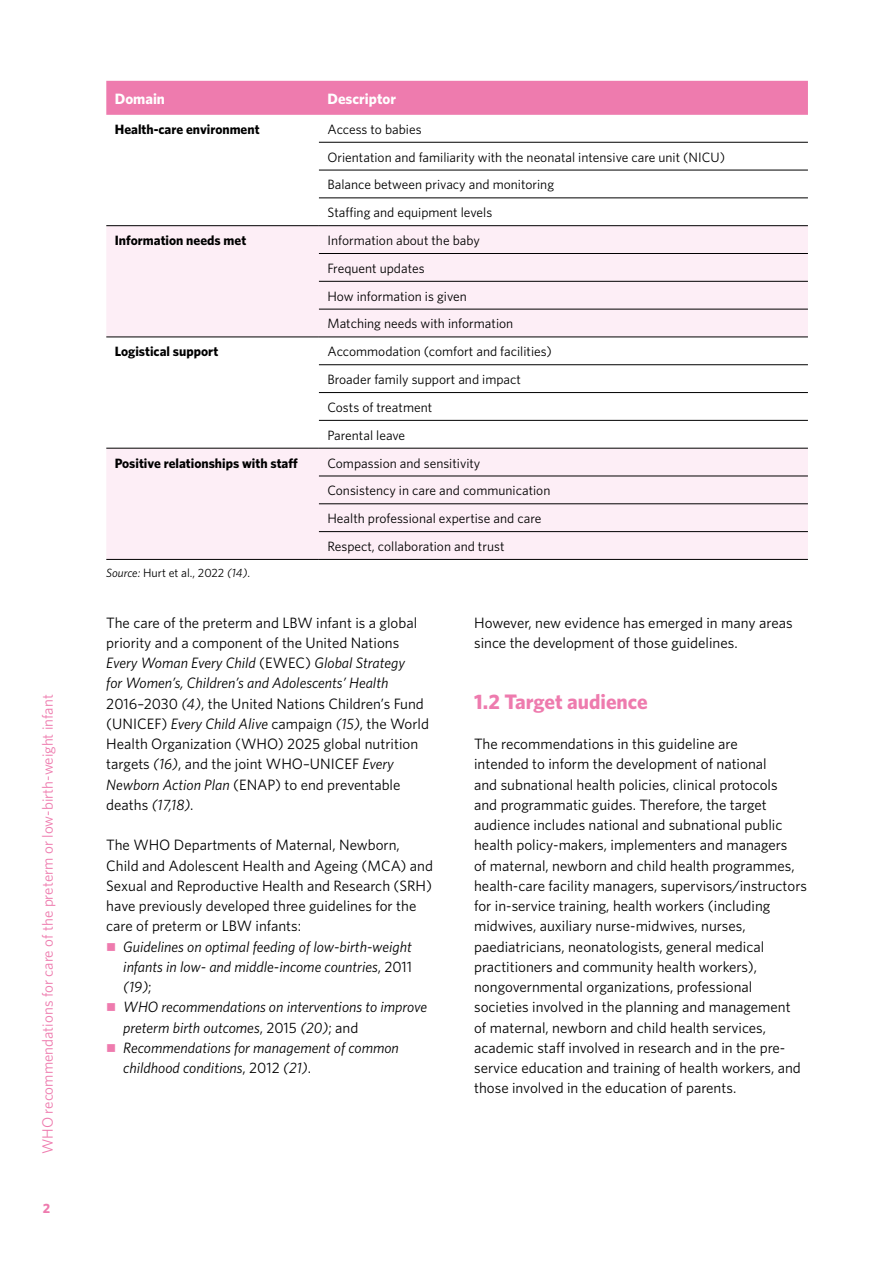
<style>
.page{position:relative;width:893px;height:1263px;background:#fff}
.page>*{position:absolute;margin:0;border:0;box-sizing:border-box;transform-origin:0 0}
.heading_level_1{font:700 21px "Whitney";color:#ee7bae}
.body{font:15px/20.2px "Whitney";color:#000}
.t1{font:italic 15px/20.2px "Whitney";color:#000}
.body_before_bullet_p{font:15px/20.2px "Whitney";color:#000}
.t2{font:15px "Whitney";color:#ee7bae}
.table_header_row{font:700 15px "Whitney";color:#fff}
.table_body{font:13.5px "Whitney";color:#000}
.table_body-2{font:700 13.5px "Whitney";color:#000}
.t3{font:700 13.5px "Whitney";color:#ee7bae}
.body-2{font:12px "Whitney";color:#000}
.s1{font-style:italic}
.s2{color:#ee7bae}
.s3{font-style:normal}
</style>
<div class="page">
<div style="left:106px;top:81px;width:702px;height:34px;background:#ee7bae"></div>
<svg style="left:106px;top:226px;width:702px;height:333px;fill:#fdeef6"></svg>
<hr style="left:106px;top:559px;width:213px;height:1px;background:#000">
<hr style="left:319px;top:559px;width:489px;height:1px;background:#000">
<hr style="left:319px;top:142px;width:489px;height:1px;background:#000">
<hr style="left:319px;top:170px;width:489px;height:1px;background:#000">
<hr style="left:319px;top:198px;width:489px;height:1px;background:#000">
<hr style="left:106px;top:225px;width:213px;height:1px;background:#000">
<hr style="left:319px;top:225px;width:489px;height:1px;background:#000">
<hr style="left:319px;top:253px;width:489px;height:1px;background:#000">
<hr style="left:319px;top:281px;width:489px;height:1px;background:#000">
<hr style="left:319px;top:309px;width:489px;height:1px;background:#000">
<hr style="left:106px;top:337px;width:213px;height:1px;background:#000">
<hr style="left:319px;top:337px;width:489px;height:1px;background:#000">
<hr style="left:319px;top:364px;width:489px;height:1px;background:#000">
<hr style="left:319px;top:392px;width:489px;height:1px;background:#000">
<hr style="left:319px;top:420px;width:489px;height:1px;background:#000">
<hr style="left:106px;top:448px;width:213px;height:1px;background:#000">
<hr style="left:319px;top:448px;width:489px;height:1px;background:#000">
<hr style="left:319px;top:476px;width:489px;height:1px;background:#000">
<hr style="left:319px;top:503px;width:489px;height:1px;background:#000">
<hr style="left:319px;top:531px;width:489px;height:1px;background:#000">
<p class="t2" style="left:38px;top:1154px;width:461px;rotate:-90deg">WHO recommendations for care of the preterm or low-birth-weight infant</p>
<p class="t3" style="left:43px;top:1199px;width:9px">2</p>
<p class="table_header_row" style="left:115px;top:89px;width:52px">Domain</p>
<p class="table_header_row" style="left:327px;top:89px;width:70px">Descriptor</p>
<p class="table_body-2" style="left:115px;top:120px;width:146px">Health-care environment</p>
<p class="table_body" style="left:327px;top:120px;width:96px">Access to babies</p>
<p class="table_body" style="left:327px;top:148px;width:399px">Orientation and familiarity with the neonatal intensive care unit (NICU)</p>
<p class="table_body" style="left:327px;top:176px;width:228px">Balance between privacy and monitoring</p>
<p class="table_body" style="left:327px;top:204px;width:166px">Staffing and equipment levels</p>
<p class="table_body-2" style="left:115px;top:231px;width:133px">Information needs met</p>
<p class="table_body" style="left:327px;top:231px;width:154px">Information about the baby</p>
<p class="table_body" style="left:327px;top:259px;width:99px">Frequent updates</p>
<p class="table_body" style="left:327px;top:287px;width:141px">How information is given</p>
<p class="table_body" style="left:327px;top:315px;width:187px">Matching needs with information</p>
<p class="table_body-2" style="left:115px;top:342px;width:105px">Logistical support</p>
<p class="table_body" style="left:327px;top:343px;width:226px">Accommodation (comfort and facilities)</p>
<p class="table_body" style="left:327px;top:370px;width:195px">Broader family support and impact</p>
<p class="table_body" style="left:327px;top:398px;width:106px">Costs of treatment</p>
<p class="table_body" style="left:327px;top:426px;width:79px">Parental leave</p>
<p class="table_body-2" style="left:115px;top:454px;width:184px">Positive relationships with staff</p>
<p class="table_body" style="left:327px;top:454px;width:154px">Compassion and sensitivity</p>
<p class="table_body" style="left:327px;top:482px;width:224px">Consistency in care and communication</p>
<p class="table_body" style="left:327px;top:509px;width:215px">Health professional expertise and care</p>
<p class="table_body" style="left:327px;top:537px;width:179px">Respect, collaboration and trust</p>
<p class="body-2" style="left:106px;top:564px;width:145px"><span class="s1">Source:</span> Hurt et al., 2022 <span class="s1">(14)</span>.</p>
<p class="body" style="left:106px;top:612px;width:324px">The care of the preterm and LBW infant is a global priority and a component of the United Nations <span class="s1">Every Woman Every Child</span> (EWEC) <span class="s1">Global Strategy<br>for Women’s, Children’s and Adolescents’ Health </span>2016–2030 <span class="s1">(4)</span>, the United Nations Children’s Fund (UNICEF) <span class="s1">Every Child Alive</span> campaign <span class="s1">(15)</span>, the World Health Organization (WHO) 2025 global nutrition targets <span class="s1">(16)</span>, and the joint WHO–UNICEF <span class="s1">Every Newborn Action Plan</span> (ENAP) to end preventable deaths <span class="s1">(17,18)</span>.</p>
<p class="body_before_bullet_p" style="left:106px;top:835px;width:328px">The WHO Departments of Maternal, Newborn, Child and Adolescent Health and Ageing (MCA) and Sexual and Reproductive Health and Research (SRH) have previously developed three guidelines for the care of preterm or LBW infants:</p>
<p class="t1" style="left:123px;top:936px;width:290px;text-align:justify;text-indent:-17px"><span class="s2">■</span> Guidelines on optimal feeding of low-birth-weight infants in low- and middle-income countries<span class="s3">, 2011 </span>(19)<span class="s3">;</span></p>
<p class="t1" style="left:123px;top:997px;width:305px;text-indent:-17px"><span class="s2">■</span> WHO recommendations on interventions to improve preterm birth outcomes<span class="s3">, 2015</span> (20)<span class="s3">; and</span></p>
<p class="t1" style="left:123px;top:1037px;width:277px;text-indent:-17px"><span class="s2">■</span> Recommendations for management of common childhood conditions<span class="s3">, 2012</span> (21)<span class="s3">.</span></p>
<p class="body" style="left:474px;top:612px;width:320px">However, new evidence has emerged in many areas since the development of those guidelines.</p>
<p class="heading_level_1" style="left:474px;top:687px;width:175px">1.2 Target audience</p>
<p class="body" style="left:474px;top:733px;width:334px">The recommendations in this guideline are<br>intended to inform the development of national<br>and subnational health policies, clinical protocols<br>and programmatic guides. Therefore, the target audience includes national and subnational public health policy-makers, implementers and managers<br>of maternal, newborn and child health programmes, health-care facility managers, supervisors/instructors for in-service training, health workers (including midwives, auxiliary nurse-midwives, nurses, paediatricians, neonatologists, general medical practitioners and community health workers), nongovernmental organizations, professional societies involved in the planning and management<br>of maternal, newborn and child health services, academic staff involved in research and in the pre&shy;service education and training of health workers, and those involved in the education of parents.</p>
</div>
